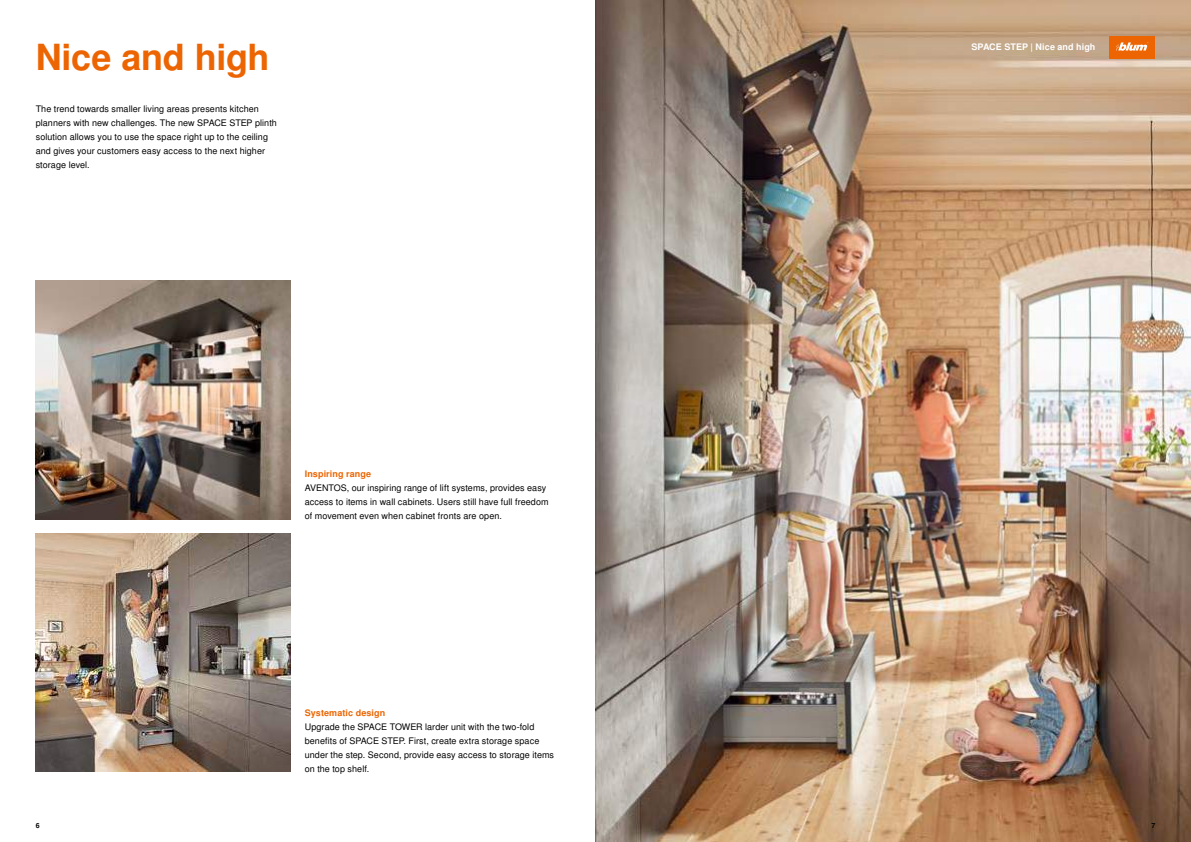
<style>
.page{position:relative;width:1191px;height:842px;background:#fff}
.page>*{position:absolute;margin:0;border:0;box-sizing:border-box;transform-origin:0 0}
.t1{font:700 36px "Nimbus Sans LOT";letter-spacing:-.01em;color:#ec6502}
.t2{font:9px/14px "Nimbus Sans LOT";letter-spacing:.01em;color:#000}
.t3{font:700 9px "Nimbus Sans LOT";letter-spacing:.01em;color:#ec6502}
.t4{font:700 9px "Nimbus Sans LOT";letter-spacing:.01em;color:#fff}
.t5{font:700 7px "Nimbus Sans LOT";color:#000}
</style>
<div class="page">
<img style="left:595px;top:0;width:596px;height:842px">
<div style="left:1109px;top:36px;width:46px;height:23px;background:#ec6502"></div>
<svg style="left:1116px;top:42px;width:32px;height:9px"></svg>
<img style="left:36px;top:281px;width:255px;height:238px">
<img style="left:36px;top:533px;width:255px;height:239px">
<h1 class="t1" style="left:36px;top:36px;width:235px">Nice and high</h1>
<p class="t2" style="left:36px;top:102px;width:243px">The trend towards smaller living areas presents kitchen planners with new challenges. The new SPACE STEP plinth solution allows you to use the space right up to the ceiling and gives your customers easy access to the next higher storage level.</p>
<p class="t3" style="left:305px;top:469px;width:68px">Inspiring range</p>
<p class="t2" style="left:305px;top:481px;width:245px">AVENTOS, our inspiring range of lift systems, provides easy access to items in wall cabinets. Users still have full freedom of movement even when cabinet fronts are open.</p>
<p class="t3" style="left:305px;top:707px;width:82px">Systematic design</p>
<p class="t2" style="left:305px;top:720px;width:251px">Upgrade the SPACE TOWER larder unit with the two-fold benefits of SPACE STEP. First, create extra storage space under the step. Second, provide easy access to storage items on the top shelf.</p>
<p class="t4" style="left:971px;top:42px;width:126px">SPACE STEP | Nice and high</p>
<p class="t5" style="left:36px;top:821px;width:5px">6</p>
<p class="t5" style="left:1151px;top:821px;width:5px">7</p>
</div>
